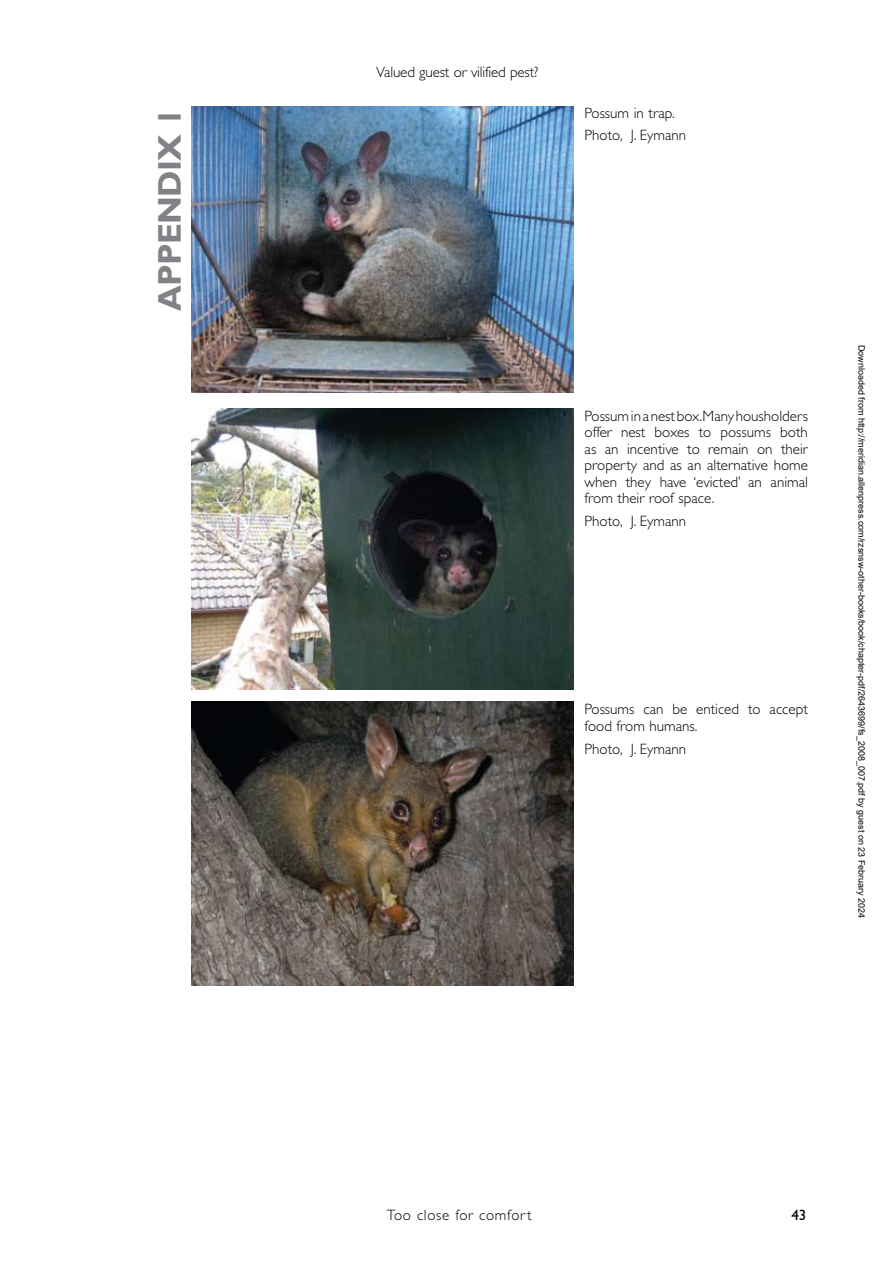
<style>
.page{position:relative;width:893px;height:1263px;background:#fff}
.page>*{position:absolute;margin:0;border:0;box-sizing:border-box;transform-origin:0 0}
.t1{font:700 33px "Gill Sans";letter-spacing:-.025em;color:#808285}
.t2{font:300 15px/16.5px "Gill Sans";color:#000}
.t3{font:300 15px "Gill Sans";letter-spacing:.045em;color:#000}
.t4{font:15px "Gill Sans";color:#000}
.t5{font:9px "Arial";color:#000}
</style>
<div class="page">
<img style="left:191px;top:106px;width:383px;height:287px">
<img style="left:191px;top:408px;width:383px;height:282px">
<img style="left:191px;top:702px;width:383px;height:283px">
<p class="t2" style="left:376px;top:63px;width:164px">Valued guest or vilified pest?</p>
<h1 class="t1" style="left:150px;top:311px;width:205px;rotate:-90deg">APPENDIX 1</h1>
<p class="t2" style="left:585px;top:101px;width:103px;line-height:22.8px">Possum in trap.<br>Photo, J. Eymann</p>
<p class="t2" style="left:585px;top:408px;width:225px;text-align:justify">Possum in a nest box.Many housholders offer nest boxes to possums both as an incentive to remain on their property and as an alternative home when they have ‘evicted’ an animal from their roof space.</p>
<p class="t2" style="left:585px;top:513px;width:103px">Photo, J. Eymann</p>
<p class="t2" style="left:585px;top:701px;width:225px">Possums can be enticed to accept food from humans.</p>
<p class="t2" style="left:585px;top:741px;width:103px">Photo, J. Eymann</p>
<p class="t5" style="left:865px;top:345px;width:575px;rotate:90deg">Downloaded from http://meridian.allenpress.com/rzsnsw-other-books/book/chapter-pdf/2643699/fs_2008_007.pdf by guest on 23 February 2024</p>
<p class="t3" style="left:387px;top:1206px;width:146px">Too close for comfort</p>
<p class="t4" style="left:792px;top:1207px;width:16px">43</p>
</div>
